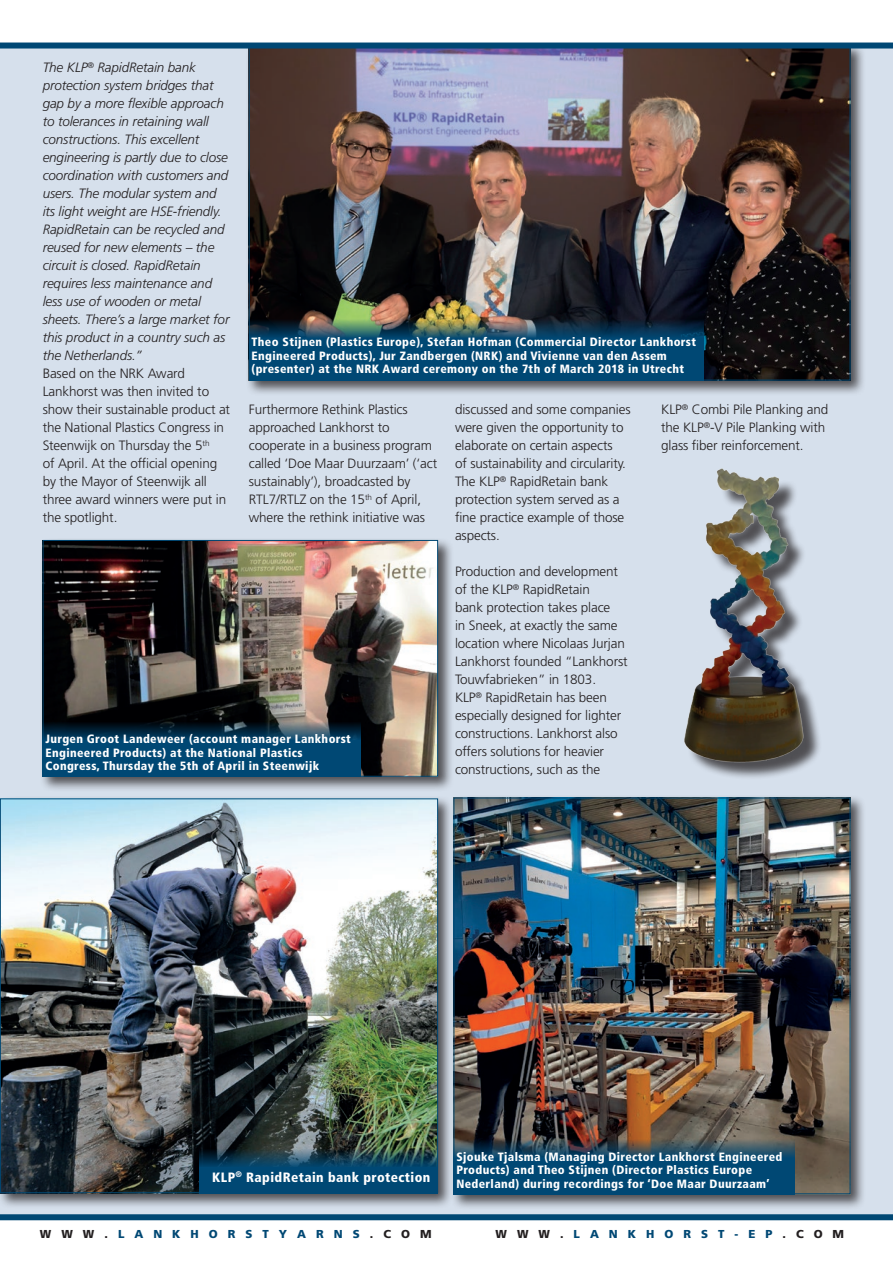
<style>
.page{position:relative;width:893px;height:1263px;background:#fff}
.page>*{position:absolute;margin:0;border:0;box-sizing:border-box;transform-origin:0 0}
.plat{font:300 13.5px/18px "Frutiger";letter-spacing:-.01em;color:#231f20}
.plat-2{font:italic 300 13.5px/18px "Frutiger";letter-spacing:-.01em;color:#231f20}
.onderschrift_klein{font:900 condensed 13.5px "Frutiger";letter-spacing:.03em;color:#fff}
.onderschrift_klein-2{font:900 condensed 12px/13.5px "Frutiger";letter-spacing:.03em;color:#fff}
.t1{font:900 11.55px "Frutiger";letter-spacing:.87em;color:#004874}
.s1{color:#231f20}
</style>
<div class="page">
<div style="left:0;top:45px;width:893px;height:1175px;background:#d6e0ec"></div>
<div style="left:0;top:796px;width:454px;height:412px;background:#231f20;opacity:.75"></div>
<img style="left:2px;top:800px;width:434px;height:391px">
<div style="left:199px;top:1167px;width:238px;height:26px;background:#004874"></div>
<img style="left:199px;top:1148px;width:238px;height:19px">
<div style="left:0;top:1214px;width:893px;height:6px;background:#004874"></div>
<div style="left:40px;top:537px;width:414px;height:255px;background:#231f20;opacity:.75"></div>
<img style="left:45px;top:542px;width:391px;height:233px">
<div style="left:451px;top:795px;width:415px;height:415px;background:#231f20;opacity:.75"></div>
<img style="left:456px;top:800px;width:392px;height:392px">
<div style="left:246px;top:43px;width:620px;height:353px;background:#231f20;opacity:.75"></div>
<img style="left:251px;top:49px;width:597px;height:329px">
<div style="left:43px;top:740px;width:318px;height:37px;background:#004874"></div>
<div style="left:454px;top:1158px;width:341px;height:36px;background:#004874"></div>
<div style="left:249px;top:338px;width:454px;height:42px;background:#004874"></div>
<svg style="left:43px;top:721px;width:318px;height:19px;background:#103044"></svg>
<img style="left:454px;top:1138px;width:341px;height:20px">
<img style="left:249px;top:318px;width:454px;height:20px">
<div style="left:687px;top:472px;width:135px;height:308px;background:#231f20;opacity:.75"></div>
<img style="left:684px;top:468px;width:134px;height:296px">
<div style="left:0;top:43px;width:893px;height:6px;background:#004874"></div>
<p class="plat-2" style="left:43px;top:58px;width:188px">The KLP<sup>®</sup> RapidRetain bank protection system bridges that gap by a more flexible approach to tolerances in retaining wall constructions. This excellent engineering is partly due to close coordination with customers and users. The modular system and its light weight are HSE-friendly.<br>RapidRetain can be recycled and reused for new elements – the circuit is closed. RapidRetain requires less maintenance and less use of wooden or metal sheets. There’s a large market for this product in a country such as the Netherlands.”</p>
<p class="plat" style="left:43px;top:365px;width:189px">Based on the NRK Award<br>Lankhorst was then invited to show their sustainable product at the National Plastics Congress in<br>Steenwijk on Thursday the 5<sup>th<br></sup>of April. At the official opening by the Mayor of Steenwijk all three award winners were put in the spotlight.</p>
<p class="onderschrift_klein-2" style="left:252px;top:335px;width:446px">Theo Stijnen (Plastics Europe), Stefan Hofman (Commercial Director Lankhorst</p>
<p class="onderschrift_klein-2" style="left:252px;top:349px;width:417px">Engineered Products), Jur Zandbergen (NRK) and Vivienne van den Assem</p>
<p class="onderschrift_klein-2" style="left:252px;top:362px;width:434px">(presenter) at the NRK Award ceremony on the 7th of March 2018 in Utrecht</p>
<p class="plat" style="left:661px;top:401px;width:169px">KLP<sup>®</sup> Combi Pile Planking and the KLP<sup>®</sup>-V Pile Planking with glass fiber reinforcement.</p>
<p class="plat" style="left:249px;top:401px;width:190px">Furthermore Rethink Plastics approached Lankhorst to cooperate in a business program called ‘Doe Maar Duurzaam’ (‘act sustainably’), broadcasted by<br>RTL7/RTLZ on the 15<sup>th</sup> of April, where the rethink initiative was</p>
<p class="plat" style="left:455px;top:401px;width:177px">discussed and some companies were given the opportunity to elaborate on certain aspects<br>of sustainability and circularity.<br>The KLP<sup>®</sup> RapidRetain bank protection system served as a fine practice example of those aspects.</p>
<p class="plat" style="left:455px;top:563px;width:174px">Production and development of the KLP<sup>®</sup> RapidRetain<br>bank protection takes place<br>in Sneek, at exactly the same location where Nicolaas Jurjan<br>Lankhorst founded “Lankhorst<br>Touwfabrieken” in 1803.<br>KLP<sup>®</sup> RapidRetain has been especially designed for lighter constructions. Lankhorst also offers solutions for heavier constructions, such as the</p>
<p class="onderschrift_klein-2" style="left:46px;top:732px;width:307px">Jurgen Groot Landeweer (account manager Lankhorst<br>Engineered Products) at the National Plastics</p>
<p class="onderschrift_klein-2" style="left:46px;top:759px;width:275px">Congress, Thursday the 5th of April in Steenwijk</p>
<p class="onderschrift_klein" style="left:212px;top:1169px;width:220px">KLP<sup>®</sup> RapidRetain bank protection</p>
<p class="onderschrift_klein-2" style="left:456px;top:1150px;width:327px">Sjouke Tjalsma (Managing Director Lankhorst Engineered</p>
<p class="onderschrift_klein-2" style="left:456px;top:1163px;width:297px">Products) and Theo Stijnen (Director Plastics Europe</p>
<p class="onderschrift_klein-2" style="left:456px;top:1177px;width:315px">Nederland) during recordings for ‘Doe Maar Duurzaam’</p>
<p class="t1" style="left:40px;top:1227px;width:393px"><span class="s1">WWW.</span>LANKHORSTYARNS<span class="s1">.COM</span></p>
<p class="t1" style="left:496px;top:1227px;width:350px"><span class="s1">WWW.</span>LANKHORST-EP<span class="s1">.COM</span></p>
</div>
